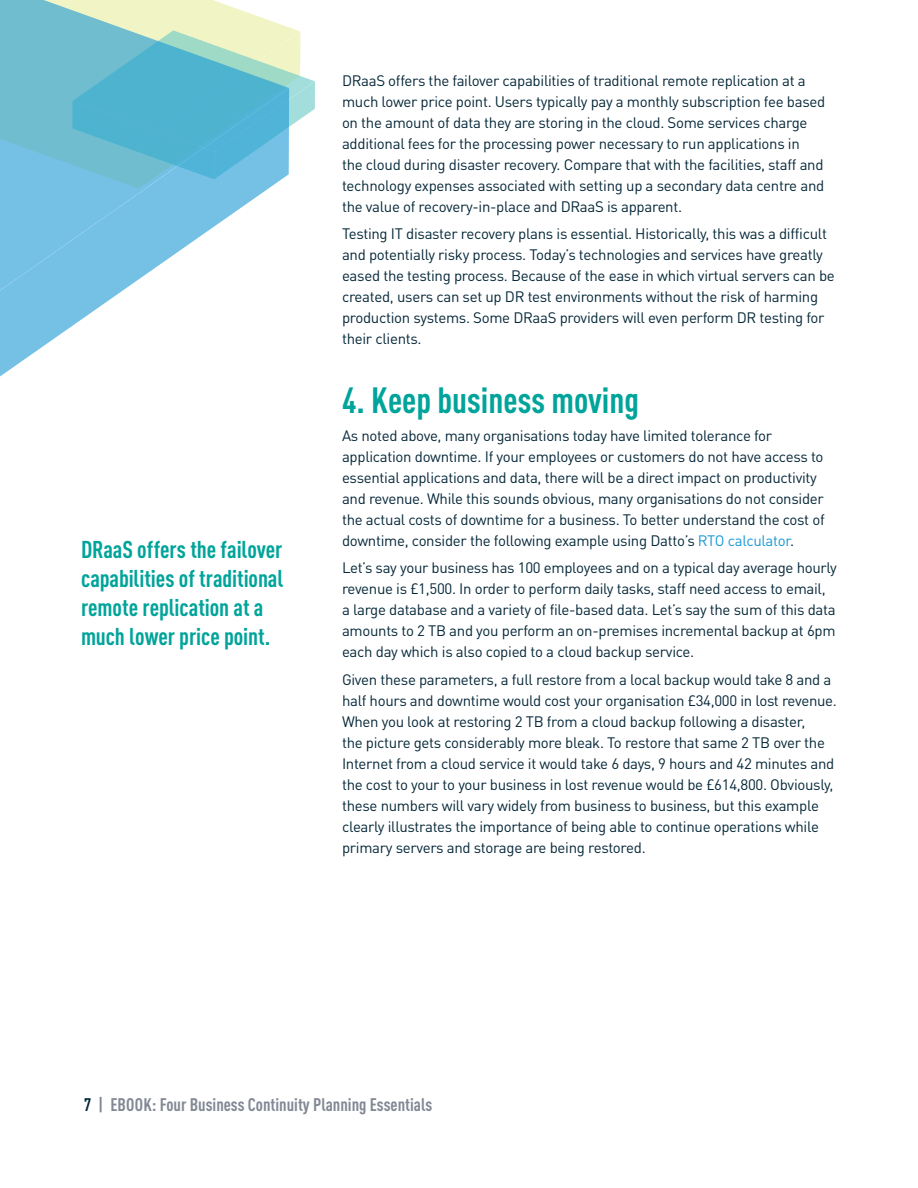
<style>
.page{position:relative;width:918px;height:1188px;background:#fff}
.page>*{position:absolute;margin:0;border:0;box-sizing:border-box;transform-origin:0 0}
.t1{font:700 condensed 36px "DINOT";color:#00a49a}
.t2{font:700 condensed 24px/28.8px "DINOT";color:#00a49a}
.t3{font:700 condensed 18px "DINOT";color:#828894}
.t4{font:15px/21px "DINOT";letter-spacing:-.02em;color:#062839}
.s1{color:#1999d6}
.s2{color:#062839}
</style>
<div class="page">
<svg style="left:289px;top:27px;width:26px;height:100px"></svg>
<svg style="left:0;top:309px;width:96px;height:68px"></svg>
<svg style="left:0;top:0;width:289px;height:309px"></svg>
<h2 class="t2" style="left:81px;top:535px;width:204px">DRaaS offers the failover capabilities of traditional remote replication at a much lower price point.</h2>
<p class="t4" style="left:342px;top:70px;width:485px">DRaaS offers the failover capabilities of traditional remote replication at a much lower price point. Users typically pay a monthly subscription fee based on the amount of data they are storing in the cloud. Some services charge additional fees for the processing power necessary to run applications in<br>the cloud during disaster recovery. Compare that with the facilities, staff and technology expenses associated with setting up a secondary data centre and the value of recovery-in-place and DRaaS is apparent.</p>
<p class="t4" style="left:342px;top:223px;width:494px">Testing IT disaster recovery plans is essential. Historically, this was a difficult and potentially risky process. Today’s technologies and services have greatly eased the testing process. Because of the ease in which virtual servers can be created, users can set up DR test environments without the risk of harming production systems. Some DRaaS providers will even perform DR testing for their clients.</p>
<h1 class="t1" style="left:342px;top:378px;width:299px">4. Keep business moving</h1>
<p class="t4" style="left:342px;top:424px;width:484px">As noted above, many organisations today have limited tolerance for application downtime. If your employees or customers do not have access to essential applications and data, there will be a direct impact on productivity and revenue. While this sounds obvious, many organisations do not consider the actual costs of downtime for a business. To better understand the cost of downtime, consider the following example using Datto’s <span class="s1">RTO calculator</span>.</p>
<p class="t4" style="left:342px;top:557px;width:497px">Let’s say your business has 100 employees and on a typical day average hourly revenue is £1,500. In order to perform daily tasks, staff need access to email, a large database and a variety of file-based data. Let’s say the sum of this data amounts to 2 TB and you perform an on-premises incremental backup at 6pm each day which is also copied to a cloud backup service.</p>
<p class="t4" style="left:342px;top:669px;width:496px">Given these parameters, a full restore from a local backup would take 8 and a half hours and downtime would cost your organisation £34,000 in lost revenue.<br>When you look at restoring 2 TB from a cloud backup following a disaster,<br>the picture gets considerably more bleak. To restore that same 2 TB over the Internet from a cloud service it would take 6 days, 9 hours and 42 minutes and the cost to your to your business in lost revenue would be £614,800. Obviously, these numbers will vary widely from business to business, but this example clearly illustrates the importance of being able to continue operations while primary servers and storage are being restored.</p>
<p class="t3" style="left:84px;top:1093px;width:350px"><span class="s2">7</span> | EBOOK: Four Business Continuity Planning Essentials</p>
</div>
